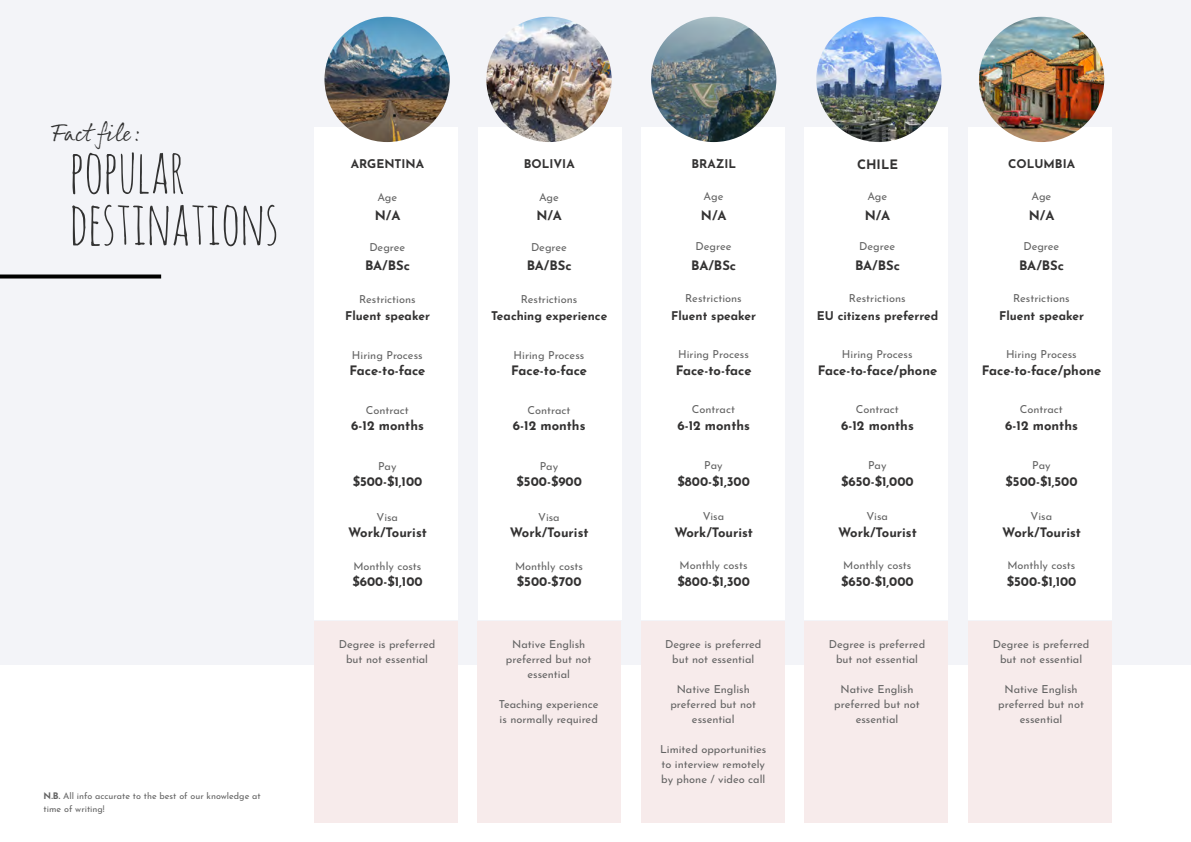
<style>
.page{position:relative;width:1191px;height:842px;background:#fff}
.page>*{position:absolute;margin:0;border:0;box-sizing:border-box;transform-origin:0 0}
.t1{font:60px/52px "Amatic SC";letter-spacing:-.01em;color:#323232}
.t2{font:25px "Rollerscript Rough";color:#323232}
.t3{font:700 13px "Josefin Sans";color:#333232}
.t4{font:700 12px "Josefin Sans";color:#333232}
.t5{font:11px/15px "Josefin Sans";color:#636363;text-align:center}
.t6{font:9px/13px "Josefin Sans";color:#636363}
.s1{font-weight:700}
</style>
<div class="page">
<div style="left:0;top:0;width:1191px;height:665px;background:#f3f4f8"></div>
<div style="left:314px;top:128px;width:144px;height:492px;background:#fff"></div>
<div style="left:314px;top:621px;width:143px;height:201px;background:#f7ebeb"></div>
<img style="left:324px;top:17px;width:126px;height:125px;border-radius:63px">
<div style="left:478px;top:128px;width:143px;height:492px;background:#fff"></div>
<div style="left:477px;top:621px;width:144px;height:201px;background:#f7ebeb"></div>
<img style="left:486px;top:17px;width:125px;height:125px;border-radius:63px">
<div style="left:641px;top:128px;width:144px;height:492px;background:#fff"></div>
<div style="left:640px;top:621px;width:144px;height:201px;background:#f7ebeb"></div>
<div style="left:804px;top:128px;width:144px;height:492px;background:#fff"></div>
<div style="left:803px;top:621px;width:144px;height:201px;background:#f7ebeb"></div>
<div style="left:968px;top:128px;width:144px;height:492px;background:#fff"></div>
<div style="left:968px;top:621px;width:143px;height:201px;background:#f7ebeb"></div>
<img style="left:979px;top:17px;width:125px;height:125px;border-radius:63px">
<svg style="left:0;top:274px;width:161px;height:4px"></svg>
<img style="left:651px;top:17px;width:125px;height:125px;border-radius:63px">
<img style="left:816px;top:17px;width:125px;height:125px;border-radius:63px">
<h2 class="t2" style="left:50px;top:117px;width:93px">Fact file:</h2>
<h1 class="t1" style="left:69px;top:144px;width:211px">POPULAR<br>DESTINATIONS</h1>
<p class="t6" style="left:44px;top:788px;width:218px"><span class="s1">N.B.</span> All info accurate to the best of our knowledge at time of writing!</p>
<p class="t4" style="left:351px;top:153px;width:75px">ARGENTINA</p>
<p class="t4" style="left:524px;top:153px;width:52px">BOLIVIA</p>
<p class="t4" style="left:691px;top:153px;width:46px">BRAZIL</p>
<p class="t3" style="left:857px;top:153px;width:42px">CHILE</p>
<p class="t4" style="left:1008px;top:153px;width:68px">COLUMBIA</p>
<p class="t5" style="left:377px;top:188px;width:21px">Age</p>
<p class="t5" style="left:539px;top:188px;width:21px">Age</p>
<p class="t5" style="left:703px;top:188px;width:21px">Age</p>
<p class="t5" style="left:867px;top:188px;width:21px">Age</p>
<p class="t5" style="left:1031px;top:188px;width:21px">Age</p>
<p class="t3" style="left:375px;top:203px;width:27px">N/A</p>
<p class="t3" style="left:536px;top:203px;width:27px">N/A</p>
<p class="t3" style="left:701px;top:203px;width:27px">N/A</p>
<p class="t3" style="left:864px;top:203px;width:27px">N/A</p>
<p class="t3" style="left:1028px;top:203px;width:27px">N/A</p>
<p class="t5" style="left:369px;top:238px;width:37px">Degree</p>
<p class="t5" style="left:531px;top:238px;width:37px">Degree</p>
<p class="t5" style="left:695px;top:237px;width:37px">Degree</p>
<p class="t5" style="left:859px;top:237px;width:37px">Degree</p>
<p class="t5" style="left:1023px;top:237px;width:37px">Degree</p>
<p class="t3" style="left:365px;top:254px;width:46px">BA/BSc</p>
<p class="t3" style="left:527px;top:254px;width:46px">BA/BSc</p>
<p class="t3" style="left:691px;top:254px;width:46px">BA/BSc</p>
<p class="t3" style="left:855px;top:254px;width:46px">BA/BSc</p>
<p class="t3" style="left:1019px;top:254px;width:46px">BA/BSc</p>
<p class="t5" style="left:359px;top:290px;width:58px">Restrictions</p>
<p class="t5" style="left:521px;top:290px;width:58px">Restrictions</p>
<p class="t5" style="left:685px;top:290px;width:58px">Restrictions</p>
<p class="t5" style="left:849px;top:290px;width:58px">Restrictions</p>
<p class="t5" style="left:1013px;top:290px;width:58px">Restrictions</p>
<p class="t4" style="left:345px;top:305px;width:86px">Fluent speaker</p>
<p class="t4" style="left:491px;top:305px;width:118px">Teaching experience</p>
<p class="t4" style="left:671px;top:305px;width:86px">Fluent speaker</p>
<p class="t4" style="left:816px;top:305px;width:123px">EU citizens preferred</p>
<p class="t4" style="left:999px;top:305px;width:86px">Fluent speaker</p>
<p class="t5" style="left:352px;top:346px;width:72px">Hiring Process</p>
<p class="t5" style="left:513px;top:346px;width:72px">Hiring Process</p>
<p class="t5" style="left:678px;top:346px;width:72px">Hiring Process</p>
<p class="t5" style="left:842px;top:346px;width:72px">Hiring Process</p>
<p class="t5" style="left:1006px;top:346px;width:72px">Hiring Process</p>
<p class="t3" style="left:350px;top:359px;width:77px">Face-to-face</p>
<p class="t3" style="left:511px;top:359px;width:77px">Face-to-face</p>
<p class="t3" style="left:676px;top:359px;width:77px">Face-to-face</p>
<p class="t3" style="left:817px;top:359px;width:121px">Face-to-face/phone</p>
<p class="t3" style="left:981px;top:359px;width:121px">Face-to-face/phone</p>
<p class="t5" style="left:366px;top:401px;width:45px">Contract</p>
<p class="t5" style="left:527px;top:401px;width:45px">Contract</p>
<p class="t5" style="left:692px;top:400px;width:45px">Contract</p>
<p class="t5" style="left:855px;top:400px;width:45px">Contract</p>
<p class="t5" style="left:1019px;top:400px;width:45px">Contract</p>
<p class="t3" style="left:351px;top:414px;width:74px">6-12 months</p>
<p class="t3" style="left:513px;top:414px;width:74px">6-12 months</p>
<p class="t3" style="left:677px;top:414px;width:74px">6-12 months</p>
<p class="t3" style="left:841px;top:414px;width:74px">6-12 months</p>
<p class="t3" style="left:1005px;top:414px;width:74px">6-12 months</p>
<p class="t5" style="left:378px;top:457px;width:20px">Pay</p>
<p class="t5" style="left:540px;top:457px;width:20px">Pay</p>
<p class="t5" style="left:704px;top:456px;width:20px">Pay</p>
<p class="t5" style="left:868px;top:456px;width:20px">Pay</p>
<p class="t5" style="left:1032px;top:456px;width:20px">Pay</p>
<p class="t3" style="left:353px;top:470px;width:71px">$500-$1,100</p>
<p class="t3" style="left:516px;top:470px;width:67px">$500-$900</p>
<p class="t3" style="left:677px;top:470px;width:74px">$800-$1,300</p>
<p class="t3" style="left:841px;top:470px;width:74px">$650-$1,000</p>
<p class="t3" style="left:1005px;top:470px;width:73px">$500-$1,500</p>
<p class="t5" style="left:376px;top:508px;width:23px">Visa</p>
<p class="t5" style="left:538px;top:508px;width:23px">Visa</p>
<p class="t5" style="left:702px;top:507px;width:23px">Visa</p>
<p class="t5" style="left:866px;top:507px;width:23px">Visa</p>
<p class="t5" style="left:1030px;top:507px;width:23px">Visa</p>
<p class="t3" style="left:348px;top:521px;width:80px">Work/Tourist</p>
<p class="t3" style="left:510px;top:521px;width:80px">Work/Tourist</p>
<p class="t3" style="left:674px;top:521px;width:80px">Work/Tourist</p>
<p class="t3" style="left:838px;top:521px;width:80px">Work/Tourist</p>
<p class="t3" style="left:1002px;top:521px;width:80px">Work/Tourist</p>
<p class="t5" style="left:353px;top:557px;width:69px">Monthly costs</p>
<p class="t5" style="left:515px;top:557px;width:69px">Monthly costs</p>
<p class="t5" style="left:679px;top:556px;width:69px">Monthly costs</p>
<p class="t5" style="left:843px;top:556px;width:69px">Monthly costs</p>
<p class="t5" style="left:1007px;top:556px;width:69px">Monthly costs</p>
<p class="t3" style="left:352px;top:570px;width:72px">$600-$1,100</p>
<p class="t3" style="left:517px;top:570px;width:66px">$500-$700</p>
<p class="t3" style="left:677px;top:570px;width:74px">$800-$1,300</p>
<p class="t3" style="left:841px;top:570px;width:74px">$650-$1,000</p>
<p class="t3" style="left:1006px;top:570px;width:71px">$500-$1,100</p>
<p class="t5" style="left:339px;top:636px;width:98px">Degree is preferred but not essential</p>
<p class="t5" style="left:506px;top:636px;width:87px">Native English preferred but not essential</p>
<p class="t5" style="left:499px;top:696px;width:101px;text-align:left">Teaching experience is normally required</p>
<p class="t5" style="left:665px;top:636px;width:98px">Degree is preferred but not essential</p>
<p class="t5" style="left:670px;top:681px;width:87px">Native English preferred but not essential</p>
<p class="t5" style="left:660px;top:741px;width:108px;text-align:left">Limited opportunities to interview remotely by phone / video call</p>
<p class="t5" style="left:829px;top:636px;width:98px">Degree is preferred but not essential</p>
<p class="t5" style="left:834px;top:681px;width:87px">Native English preferred but not essential</p>
<p class="t5" style="left:993px;top:636px;width:98px">Degree is preferred but not essential</p>
<p class="t5" style="left:998px;top:681px;width:87px">Native English preferred but not essential</p>
</div>
